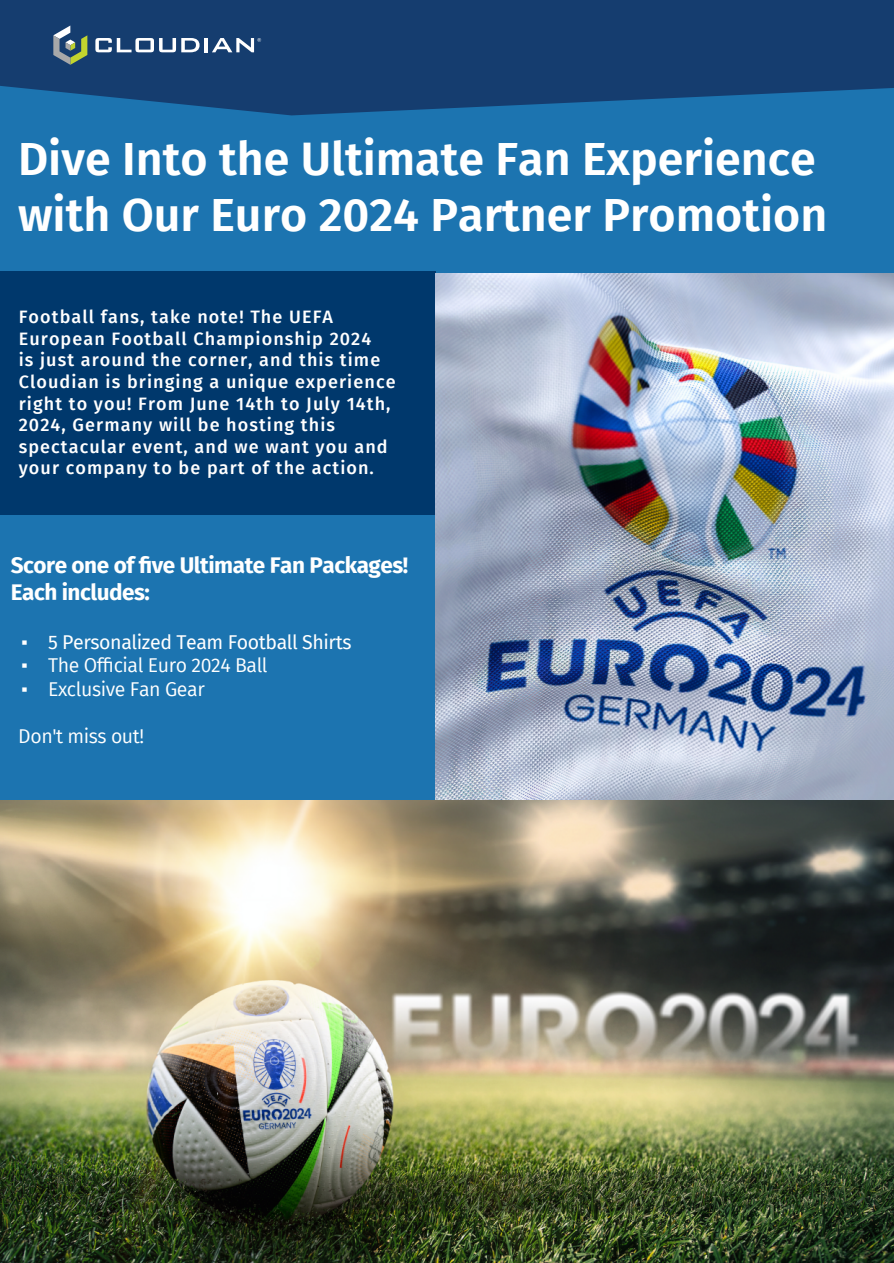
<style>
.page{position:relative;width:894px;height:1263px;background:#fff}
.page>*{position:absolute;margin:0;border:0;box-sizing:border-box;transform-origin:0 0}
.t1{font:600 46.5px/55.8px "Fira Sans";color:#fff}
.t2{font:700 22.5px/27px "Fira Sans";letter-spacing:-.02em;color:#fff}
.t3{font:19.5px "Fira Sans";letter-spacing:-.02em;color:#fff}
.t4{font:19.5px "Fira Sans";letter-spacing:-.02em;color:#fff}
.t5{font:500 18px/21.6px "Fira Sans";letter-spacing:.06em;color:#fff}
.s1{font-family:"Times New Roman"}
</style>
<div class="page">
<div style="left:0;top:51px;width:893px;height:224px;background:#1c74b0"></div>
<div style="left:0;top:272px;width:435px;height:533px;background:#00386c"></div>
<div style="left:0;top:516px;width:893px;height:289px;background:#1c74b0"></div>
<svg style="left:0;top:0;width:893px;height:115px;fill:#153d6f"></svg>
<svg style="left:53px;top:26px;width:34px;height:39px"></svg>
<svg style="left:95px;top:38px;width:104px;height:14px"></svg>
<hr style="left:204px;top:38px;width:4px;height:14px;background:#fff">
<svg style="left:212px;top:38px;width:49px;height:14px"></svg>
<img style="left:435px;top:273px;width:458px;height:527px">
<img style="left:0;top:800px;width:893px;height:463px">
<h1 class="t1" style="left:18px;top:128px;width:810px">Dive Into the Ultimate Fan Experience with Our Euro 2024 Partner Promotion</h1>
<p class="t5" style="left:19px;top:305px;width:378px">Football fans, take note! The UEFA European Football Championship 2024<br>is just around the corner, and this time Cloudian is bringing a unique experience right to you! From June 14th to July 14th, 2024, Germany will be hosting this spectacular event, and we want you and your company to be part of the action.</p>
<p class="t2" style="left:11px;top:550px;width:399px">Score one of five Ultimate Fan Packages!<br>Each includes:</p>
<p class="t4" style="left:21px;top:627px;width:332px"><span class="s1">▪</span> 5 Personalized Team Football Shirts</p>
<p class="t3" style="left:21px;top:651px;width:248px"><span class="s1">▪</span> The Official Euro 2024 Ball</p>
<p class="t3" style="left:21px;top:674px;width:185px"><span class="s1">▪</span> Exclusive Fan Gear</p>
<p class="t3" style="left:18px;top:721px;width:127px">Don't miss out!</p>
</div>
